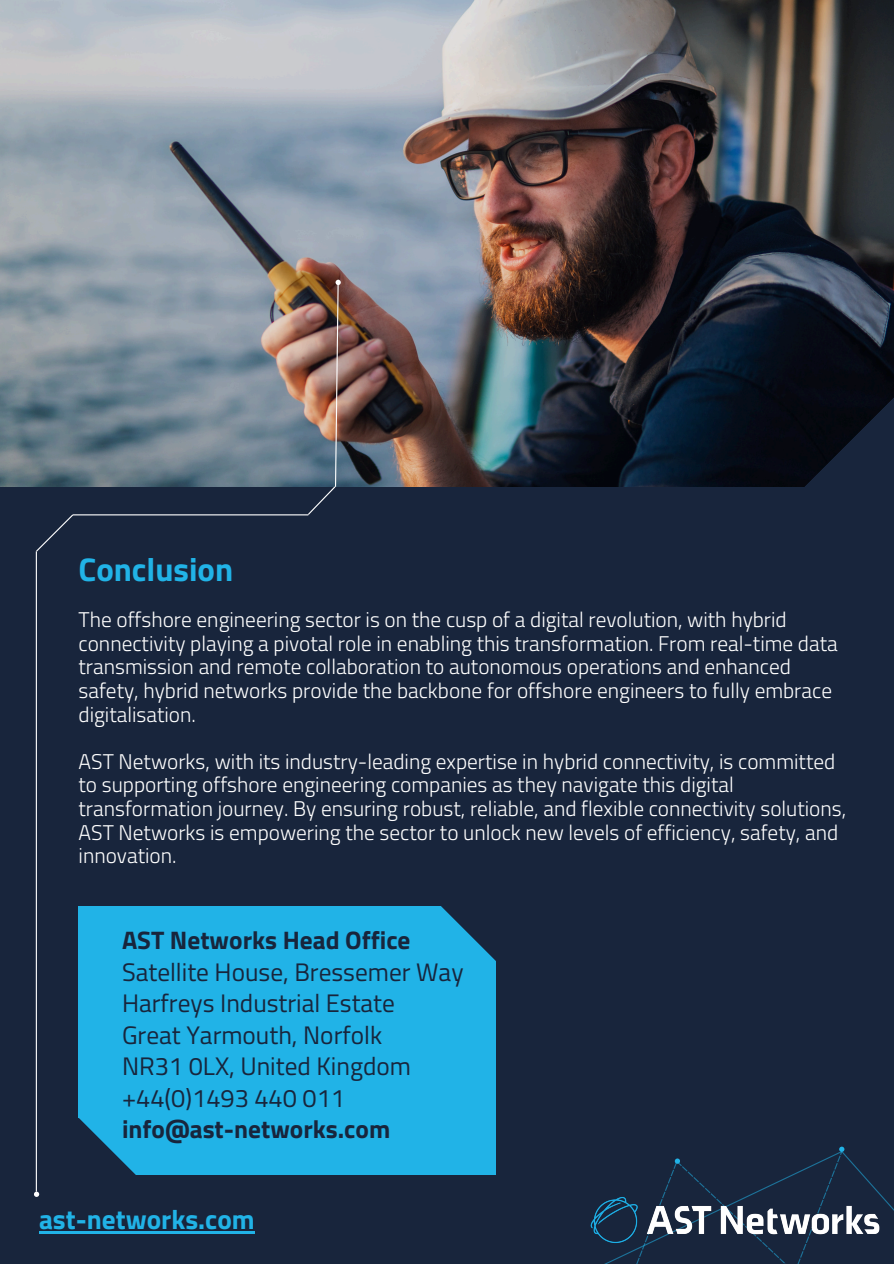
<style>
.page{position:relative;width:894px;height:1264px;background:#fff}
.page>*{position:absolute;margin:0;border:0;box-sizing:border-box;transform-origin:0 0}
.t1{font:700 32.85px "Titillium Web";color:#21b3e7}
.t2{font:700 27.3px "Titillium Web";color:#21b3e7}
.t3{font:25.35px/31.5px "Titillium Web";color:#18253c}
.t4{font:300 21.3px/23.7px "Titillium Web";color:#fff}
.s1{font-weight:700}
</style>
<div class="page">
<div style="left:0;top:0;width:893px;height:1263px;background:#18253c"></div>
<img style="left:0;top:0;width:893px;height:487px">
<svg style="left:35px;top:514px;width:39px;height:38px"></svg>
<hr style="left:73px;top:514px;width:235px;height:1px;background:#fff">
<img style="left:306px;top:279px;width:35px;height:237px">
<svg style="left:606px;top:1146px;width:287px;height:117px"></svg>
<svg style="left:804px;top:200px;width:89px;height:287px"></svg>
<div style="left:78px;top:906px;width:418px;height:268px;background:#21b3e7"></div>
<svg style="left:441px;top:906px;width:55px;height:55px"></svg>
<hr style="left:36px;top:551px;width:1px;height:640px;background:#fff">
<svg style="left:34px;top:1117px;width:132px;height:117px"></svg>
<hr style="left:39px;top:1231px;width:216px;height:2px;background:#21b3e7">
<img style="left:590px;top:1196px;width:289px;height:46px">
<p class="t1" style="left:78px;top:544px;width:156px">Conclusion</p>
<h1 class="t4" style="left:78px;top:607px;width:760px">The offshore engineering sector is on the cusp of a digital revolution, with hybrid connectivity playing a pivotal role in enabling this transformation. From real-time data transmission and remote collaboration to autonomous operations and enhanced safety, hybrid networks provide the backbone for offshore engineers to fully embrace digitalisation.</h1>
<p class="t4" style="left:78px;top:749px;width:769px">AST Networks, with its industry-leading expertise in hybrid connectivity, is committed to supporting offshore engineering companies as they navigate this digital transformation journey. By ensuring robust, reliable, and flexible connectivity solutions, AST Networks is empowering the sector to unlock new levels of efficiency, safety, and innovation.</p>
<p class="t3" style="left:122px;top:923px;width:343px"><span class="s1">AST Networks Head Office<br></span>Satellite House, Bressemer Way<br>Harfreys Industrial Estate<br>Great Yarmouth, Norfolk<br>NR31 0LX, United Kingdom +44(0)1493 440 011 <span class="s1">info@ast-networks.com</span></p>
<h3 class="t2" style="left:39px;top:1198px;width:217px">ast-networks.com</h3>
</div>
